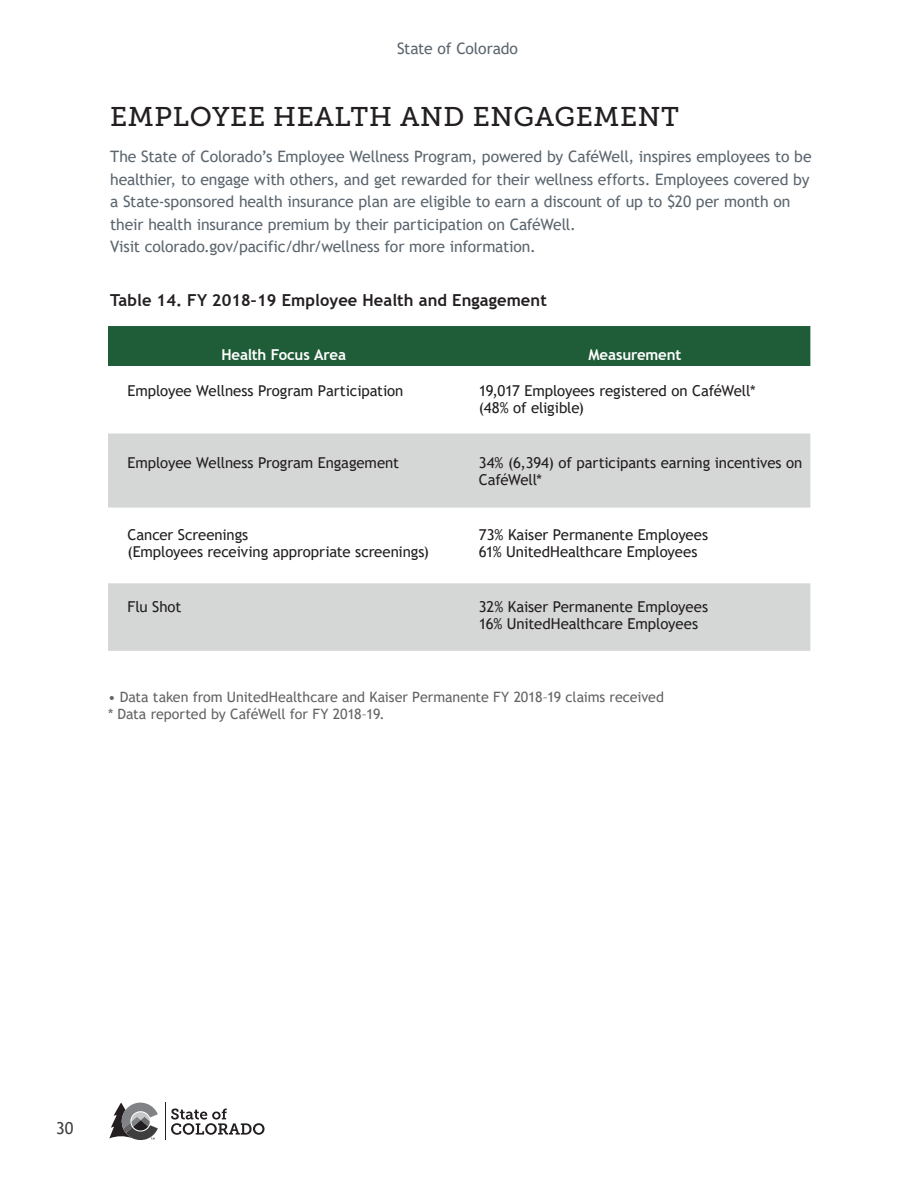
<style>
.page{position:relative;width:918px;height:1188px;background:#fff}
.page>*{position:absolute;margin:0;border:0;box-sizing:border-box;transform-origin:0 0}
.Header_1{font:27px "Museo Slab 500";letter-spacing:.025em;color:#231f20}
.Subheader_2_for_tabl{font:700 16.5px "Trebuchet MS";letter-spacing:.005em;color:#231f20}
.t1{font:16.5px "Trebuchet MS";color:#3e3e3f}
.t2{font:15.75px/22.5px "Trebuchet MS";letter-spacing:-.01em;color:#5c666f}
.data-table-reg-lefta{font:15px/16.5px "Trebuchet MS";letter-spacing:-.01em;color:#231f20}
.data-table-header-te{font:700 15px "Trebuchet MS";letter-spacing:-.01em;color:#fff}
.citation_or_caption{font:14.25px/16.5px "Trebuchet MS";letter-spacing:-.01em;color:#636366}
</style>
<div class="page">
<hr style="left:165px;top:1103px;width:1px;height:37px;background:#231f20">
<svg style="left:171px;top:1108px;width:94px;height:27px"></svg>
<svg style="left:109px;top:1102px;width:49px;height:38px"></svg>
<div style="left:108px;top:326px;width:702px;height:40px;background:#1f5d38"></div>
<svg style="left:108px;top:434px;width:702px;height:217px;fill:#d5d7d6"></svg>
<p class="t2" style="left:397px;top:37px;width:122px">State of Colorado</p>
<h1 class="Header_1" style="left:110px;top:102px;width:570px">EMPLOYEE HEALTH AND ENGAGEMENT</h1>
<p class="t2" style="left:110px;top:145px;width:703px">The State of Colorado’s Employee Wellness Program, powered by CaféWell, inspires employees to be healthier, to engage with others, and get rewarded for their wellness efforts. Employees covered by a State-sponsored health insurance plan are eligible to earn a discount of up to $20 per month on their health insurance premium by their participation on CaféWell.<br>Visit colorado.gov/pacific/dhr/wellness for more information.</p>
<h2 class="Subheader_2_for_tabl" style="left:110px;top:290px;width:438px">Table 14. FY 2018–19 Employee Health and Engagement</h2>
<h2 class="data-table-header-te" style="left:221px;top:345px;width:126px">Health Focus Area</h2>
<h2 class="data-table-header-te" style="left:588px;top:345px;width:94px">Measurement</h2>
<p class="data-table-reg-lefta" style="left:128px;top:382px;width:278px">Employee Wellness Program Participation</p>
<p class="data-table-reg-lefta" style="left:479px;top:382px;width:278px">19,017 Employees registered on CaféWell* (48% of eligible)</p>
<p class="data-table-reg-lefta" style="left:128px;top:454px;width:273px">Employee Wellness Program Engagement</p>
<p class="data-table-reg-lefta" style="left:479px;top:454px;width:325px">34% (6,394) of participants earning incentives on<br>CaféWell*</p>
<p class="data-table-reg-lefta" style="left:128px;top:526px;width:303px">Cancer Screenings<br>(Employees receiving appropriate screenings)</p>
<p class="data-table-reg-lefta" style="left:479px;top:526px;width:231px">73% Kaiser Permanente Employees<br>61% UnitedHealthcare Employees</p>
<p class="data-table-reg-lefta" style="left:128px;top:598px;width:55px">Flu Shot</p>
<p class="data-table-reg-lefta" style="left:479px;top:598px;width:231px">32% Kaiser Permanente Employees<br>16% UnitedHealthcare Employees</p>
<p class="citation_or_caption" style="left:108px;top:689px;width:558px">• Data taken from UnitedHealthcare and Kaiser Permanente FY 2018–19 claims received * Data reported by CaféWell for FY 2018–19.</p>
<p class="t1" style="left:56px;top:1118px;width:19px">30</p>
</div>
